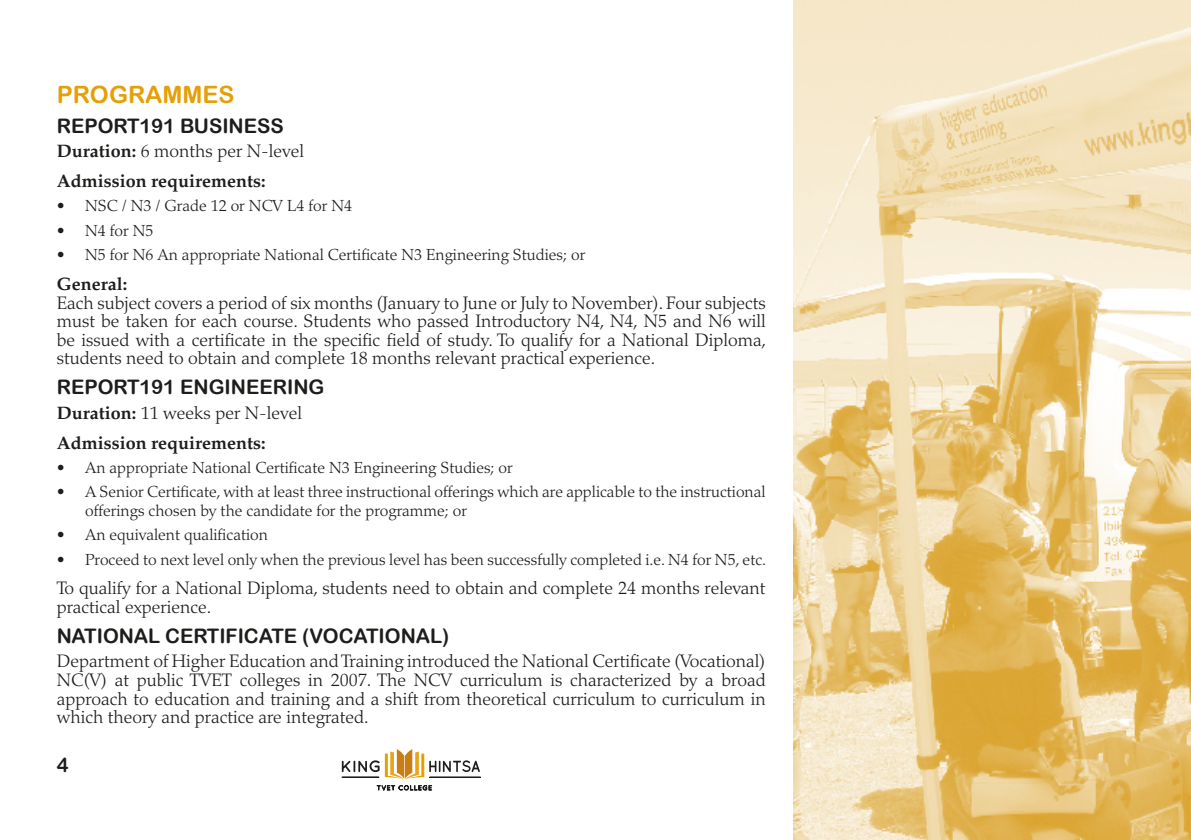
<style>
.page{position:relative;width:1191px;height:840px;background:#fff}
.page>*{position:absolute;margin:0;border:0;box-sizing:border-box;transform-origin:0 0}
.t1{font:700 24px "Arial Rounded MT Std";color:#e5a007}
.t2{font:20px "Arial Rounded MT Bold";color:#1d1d1b}
.t3{font:700 20px "Arial Rounded MT Std";color:#1d1d1b}
.t4{font:300 18px/18.6px "Palatino LT Std";color:#1d1d1b;text-align:justify}
.t5{font:700 18px/30px "Palatino LT Std";color:#1d1d1b}
.t6{font:300 16px/18.6px "Palatino LT Std";color:#1d1d1b}
.s1{font-weight:300}
</style>
<div class="page">
<img style="left:794px;top:0;width:397px;height:839px">
<svg style="left:342px;top:749px;width:138px;height:42px"></svg>
<h1 class="t1" style="left:57px;top:80px;width:179px">PROGRAMMES</h1>
<p class="t2" style="left:57px;top:114px;width:229px">REPORT191 BUSINESS</p>
<p class="t5" style="left:57px;top:136px;width:249px">Duration: <span class="s1">6 months per N-level<br></span>Admission requirements:</p>
<p class="t6" style="left:57px;top:197px;width:297px">• NSC / N3 / Grade 12 or NCV L4 for N4</p>
<p class="t6" style="left:57px;top:221px;width:98px">• N4 for N5</p>
<p class="t6" style="left:57px;top:245px;width:530px">• N5 for N6 An appropriate National Certificate N3 Engineering Studies; or</p>
<p class="t5" style="left:57px;top:269px;width:72px">General:</p>
<p class="t4" style="left:57px;top:293px;width:711px">Each subject covers a period of six months (January to June or July to November). Four subjects must be taken for each course. Students who passed Introductory N4, N4, N5 and N6 will be issued with a certificate in the specific field of study. To qualify for a National Diploma, students need to obtain and complete 18 months relevant practical experience.</p>
<p class="t2" style="left:57px;top:375px;width:269px">REPORT191 ENGINEERING</p>
<p class="t5" style="left:57px;top:397px;width:247px">Duration: <span class="s1">11 weeks per N-level<br></span>Admission requirements:</p>
<p class="t6" style="left:57px;top:458px;width:457px">• An appropriate National Certificate N3 Engineering Studies; or</p>
<p class="t6" style="left:85px;top:482px;width:682px;text-indent:-28px">• A Senior Certificate, with at least three instructional offerings which are applicable to the instructional offerings chosen by the candidate for the programme; or</p>
<p class="t6" style="left:57px;top:525px;width:213px">• An equivalent qualification</p>
<p class="t6" style="left:57px;top:549px;width:711px">• Proceed to next level only when the previous level has been successfully completed i.e. N4 for N5, etc.</p>
<p class="t4" style="left:57px;top:579px;width:710px">To qualify for a National Diploma, students need to obtain and complete 24 months relevant practical experience.</p>
<p class="t2" style="left:57px;top:623px;width:394px">NATIONAL CERTIFICATE (VOCATIONAL)</p>
<p class="t4" style="left:57px;top:652px;width:710px">Department of Higher Education and Training introduced the National Certificate (Vocational)<br>NC(V) at public TVET colleges in 2007. The NCV curriculum is characterized by a broad approach to education and training and a shift from theoretical curriculum to curriculum in which theory and practice are integrated.</p>
<p class="t3" style="left:57px;top:752px;width:13px">4</p>
</div>
